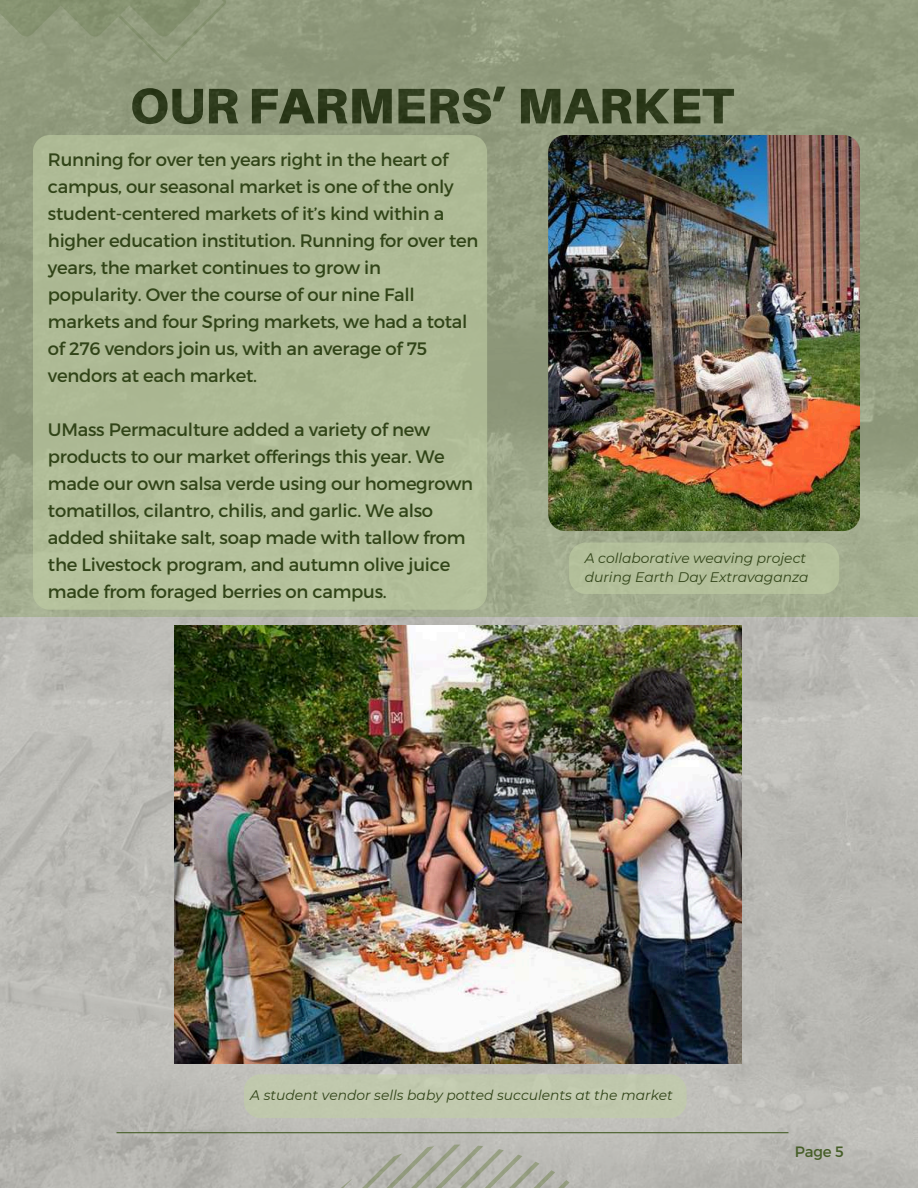
<style>
.page{position:relative;width:918px;height:1188px;background:#fff}
.page>*{position:absolute;margin:0;border:0;box-sizing:border-box;transform-origin:0 0}
.t1{font:900 50.1px "Aileron";color:#314418}
.t2{font:18px/27px "Montserrat";letter-spacing:-.015em;color:#314418}
.t3{font:15px "Montserrat";color:#465e28}
.t4{font:italic 13.8px/19.2px "Montserrat";color:#314418}
</style>
<div class="page">
<img style="left:0;top:0;width:918px;height:1188px">
<img style="left:548px;top:135px;width:312px;height:396px;border-radius:17px">
<hr style="left:116px;top:1132px;width:672px;height:1px;background:#465e28">
<svg style="left:0;top:0;width:226px;height:63px;background:#8d9879"></svg>
<svg style="left:277px;top:1145px;width:362px;height:43px;background:#b5b5ad"></svg>
<div style="left:569px;top:543px;width:270px;height:51px;background:#b4c19b;border-radius:17px"></div>
<div style="left:33px;top:135px;width:454px;height:475px;background:#afbb96;border-radius:17px"></div>
<img style="left:175px;top:626px;width:567px;height:437px">
<div style="left:244px;top:1074px;width:443px;height:44px;background:#c0c8ad;border-radius:17px"></div>
<h1 class="t1" style="left:130px;top:75px;width:606px">OUR FARMERS’ MARKET</h1>
<p class="t2" style="left:48px;top:145px;width:432px">Running for over ten years right in the heart of campus, our seasonal market is one of the only student-centered markets of it’s kind within a higher education institution. Running for over ten years, the market continues to grow in popularity. Over the course of our nine Fall markets and four Spring markets, we had a total of 276 vendors join us, with an average of 75 vendors at each market.</p>
<p class="t2" style="left:48px;top:415px;width:427px">UMass Permaculture added a variety of new products to our market offerings this year. We made our own salsa verde using our homegrown tomatillos, cilantro, chilis, and garlic. We also added shiitake salt, soap made with tallow from the Livestock program, and autumn olive juice made from foraged berries on campus.</p>
<p class="t4" style="left:585px;top:548px;width:225px">A collaborative weaving project during Earth Day Extravaganza</p>
<p class="t4" style="left:250px;top:1086px;width:424px">A student vendor sells baby potted succulents at the market</p>
<p class="t3" style="left:795px;top:1142px;width:50px">Page 5</p>
</div>
